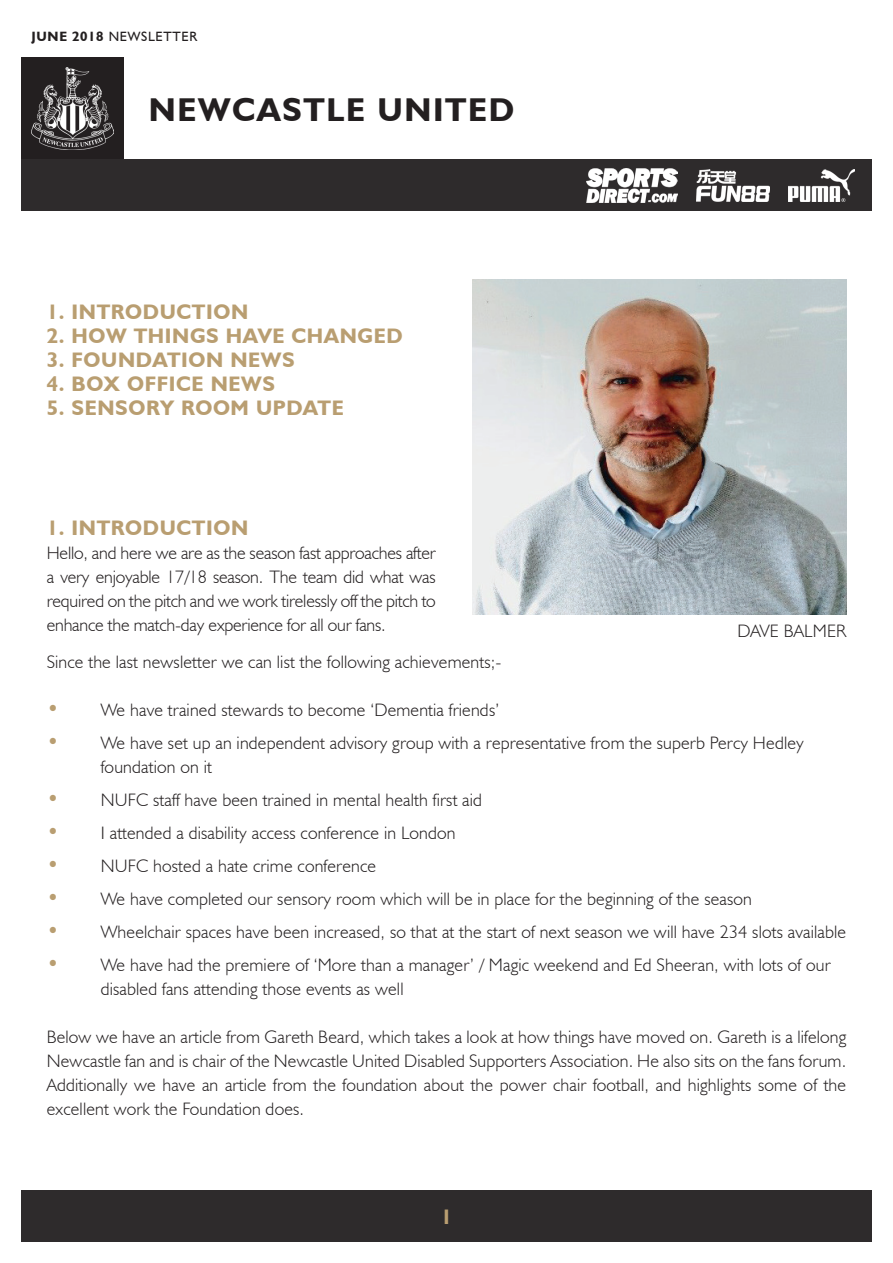
<style>
.page{position:relative;width:893px;height:1263px;background:#fff}
.page>*{position:absolute;margin:0;border:0;box-sizing:border-box;transform-origin:0 0}
.t1{font:700 33px "Humanist 521 BT";letter-spacing:.05em;color:#231f20}
.t2{font:700 21px "Humanist 521 BT";letter-spacing:.03em;color:#b99e71}
.t3{font:300 18px/24px "Humanist 521 BT";letter-spacing:.01em;color:#231f20;text-align:justify}
.t4{font:13.5px "Humanist 521 BT";letter-spacing:.05em;color:#231f20}
.s1{font-weight:700}
.s2{font-weight:700;font-size:21px;color:#b99e71}
</style>
<div class="page">
<div style="left:21px;top:57px;width:103px;height:103px;background:#231f20"></div>
<img style="left:32px;top:68px;width:81px;height:81px">
<div style="left:21px;top:160px;width:851px;height:51px;background:#2e2b2c"></div>
<div style="left:21px;top:1190px;width:851px;height:52px;background:#2e2b2c"></div>
<img style="left:587px;top:169px;width:91px;height:33px">
<img style="left:696px;top:169px;width:74px;height:33px">
<img style="left:788px;top:169px;width:66px;height:33px">
<img style="left:472px;top:279px;width:374px;height:336px">
<p class="t4" style="left:32px;top:28px;width:167px"><span class="s1">JUNE 2018</span> NEWSLETTER</p>
<h1 class="t1" style="left:149px;top:89px;width:367px">NEWCASTLE UNITED</h1>
<p class="t2" style="left:47px;top:299px;width:203px">1. INTRODUCTION</p>
<p class="t2" style="left:47px;top:323px;width:357px">2. HOW THINGS HAVE CHANGED</p>
<p class="t2" style="left:47px;top:347px;width:249px">3. FOUNDATION NEWS</p>
<p class="t2" style="left:47px;top:371px;width:230px">4. BOX OFFICE NEWS</p>
<p class="t2" style="left:47px;top:395px;width:299px">5. SENSORY ROOM UPDATE</p>
<p class="t2" style="left:47px;top:515px;width:203px">1. INTRODUCTION</p>
<p class="t3" style="left:47px;top:541px;width:391px">Hello, and here we are as the season fast approaches after a very enjoyable 17/18 season. The team did what was required on the pitch and we work tirelessly off the pitch to enhance the match-day experience for all our fans.</p>
<p class="t3" style="left:47px;top:650px;width:456px">Since the last newsletter we can list the following achievements;-</p>
<p class="t3" style="left:47px;top:698px;width:454px"><span class="s2">•</span> We have trained stewards to become ‘Dementia friends’</p>
<p class="t3" style="left:101px;top:731px;width:704px;text-indent:-54px"><span class="s2">•</span> We have set up an independent advisory group with a representative from the superb Percy Hedley foundation on it</p>
<p class="t3" style="left:47px;top:788px;width:437px"><span class="s2">•</span> NUFC staff have been trained in mental health first aid</p>
<p class="t3" style="left:47px;top:821px;width:410px"><span class="s2">•</span> I attended a disability access conference in London</p>
<p class="t3" style="left:47px;top:854px;width:331px"><span class="s2">•</span> NUFC hosted a hate crime conference</p>
<p class="t3" style="left:47px;top:887px;width:707px"><span class="s2">•</span> We have completed our sensory room which will be in place for the beginning of the season</p>
<p class="t3" style="left:47px;top:920px;width:801px"><span class="s2">•</span> Wheelchair spaces have been increased, so that at the start of next season we will have 234 slots available</p>
<p class="t3" style="left:101px;top:953px;width:731px;text-indent:-54px"><span class="s2">•</span> We have had the premiere of ‘More than a manager’ / Magic weekend and Ed Sheeran, with lots of our disabled fans attending those events as well</p>
<p class="t3" style="left:47px;top:1025px;width:801px">Below we have an article from Gareth Beard, which takes a look at how things have moved on. Gareth is a lifelong Newcastle fan and is chair of the Newcastle United Disabled Supporters Association. He also sits on the fans forum.<br>Additionally we have an article from the foundation about the power chair football, and highlights some of the excellent work the Foundation does.</p>
<p class="t3" style="left:737px;top:619px;width:110px">DAVE BALMER</p>
<p class="t2" style="left:441px;top:1204px;width:13px">1</p>
</div>
